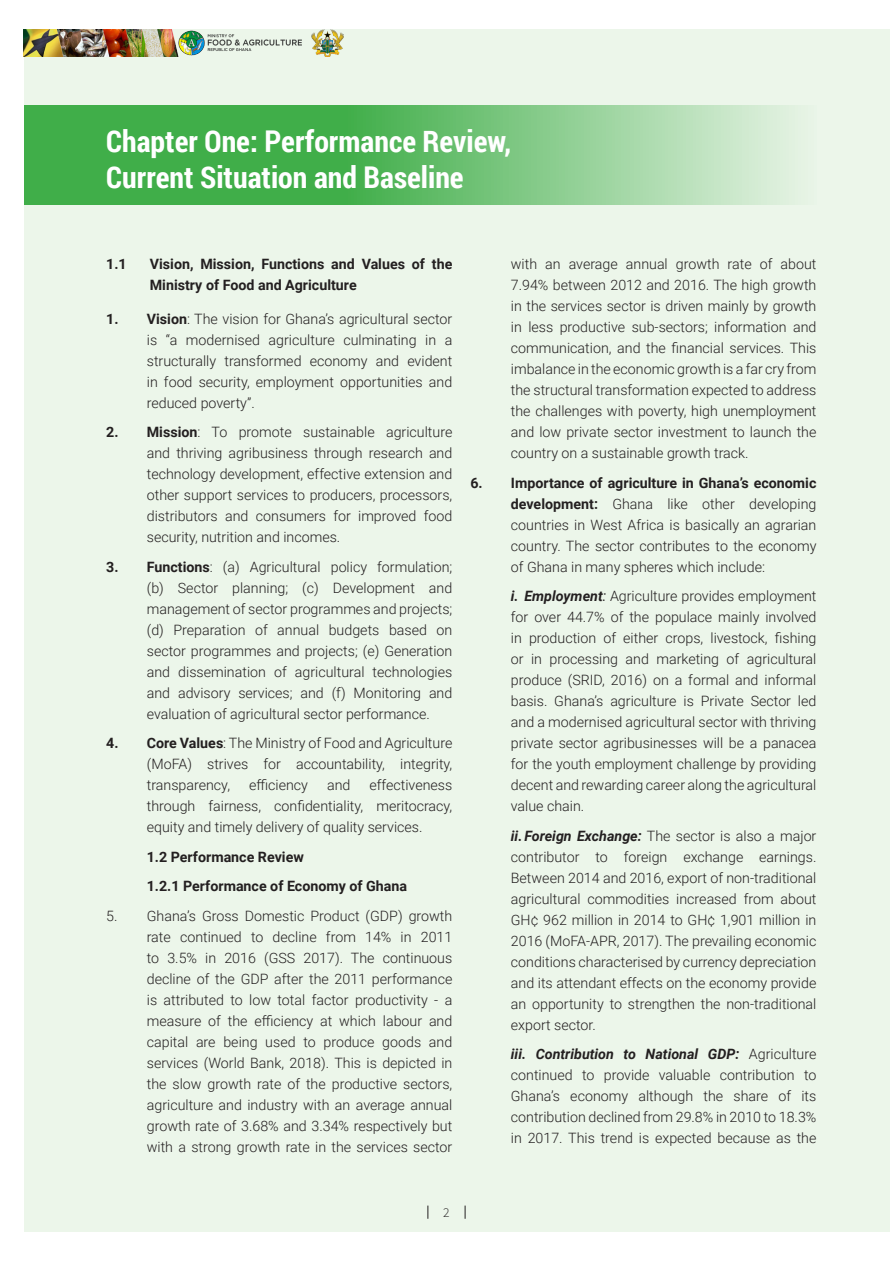
<style>
.page{position:relative;width:893px;height:1263px;background:#fff}
.page>*{position:absolute;margin:0;border:0;box-sizing:border-box;transform-origin:0 0}
.t1{font:700 30px/36px "Roboto Condensed";color:#fff}
.bullets_body{font:300 14.25px/21px "Roboto";color:#231f20;text-align:justify}
.body{font:700 14.25px/21px "Roboto";color:#231f20}
.bullets_body-2{font:700 14.25px "Roboto";color:#231f20}
.t2{font:300 13.5px "Source Sans Pro";color:#231f20}
.s1{font-weight:700}
.s2{font-weight:700;font-style:italic}
.s3{font-weight:400;font-style:italic}
</style>
<div class="page">
<div style="left:24px;top:30px;width:866px;height:1202px;background:#ecf6ea"></div>
<svg style="left:465px;top:1205px;width:1px;height:14px"></svg>
<svg style="left:427px;top:1205px;width:1px;height:14px"></svg>
<img style="left:24px;top:30px;width:278px;height:27px">
<img style="left:311px;top:30px;width:32px;height:27px">
<svg style="left:24px;top:105px;width:771px;height:99px;background:#6fc175"></svg>
<h1 class="t1" style="left:106px;top:122px;width:406px">Chapter One: Performance Review,<br>Current Situation and Baseline</h1>
<p class="body" style="left:106px;top:253px;width:22px">1.1</p>
<p class="body" style="left:150px;top:253px;width:304px">Vision, Mission, Functions and Values of the<br>Ministry of Food and Agriculture</p>
<p class="bullets_body" style="left:147px;top:308px;width:307px;text-indent:-40px"><span class="s1">1. Vision</span>: The vision for Ghana’s agricultural sector is “a modernised agriculture culminating in a structurally transformed economy and evident in food security, employment opportunities and reduced poverty”.</p>
<p class="bullets_body" style="left:147px;top:421px;width:307px;text-indent:-40px"><span class="s1">2. Mission</span>: To promote sustainable agriculture and thriving agribusiness through research and technology development, effective extension and other support services to producers, processors, distributors and consumers for improved food security, nutrition and incomes.</p>
<p class="bullets_body" style="left:147px;top:556px;width:307px;text-indent:-40px"><span class="s1">3. Functions</span>: (a) Agricultural policy formulation; (b) Sector planning; (c) Development and management of sector programmes and projects; (d) Preparation of annual budgets based on sector programmes and projects; (e) Generation and dissemination of agricultural technologies and advisory services; and (f) Monitoring and evaluation of agricultural sector performance.</p>
<p class="bullets_body" style="left:147px;top:732px;width:307px;text-indent:-40px"><span class="s1">4. Core Values</span>: The Ministry of Food and Agriculture (MoFA) strives for accountability, integrity, transparency,</p>
<p class="bullets_body" style="left:147px;top:774px;width:307px;text-indent:223px">effectiveness through fairness, confidentiality, meritocracy, equity and timely delivery of quality services.</p>
<p class="bullets_body-2" style="left:147px;top:847px;width:159px">1.2 Performance Review</p>
<p class="bullets_body-2" style="left:147px;top:876px;width:262px">1.2.1 Performance of Economy of Ghana</p>
<p class="bullets_body" style="left:147px;top:905px;width:307px;text-indent:-40px">5. Ghana’s Gross Domestic Product (GDP) growth rate continued to decline from 14% in 2011 to 3.5% in 2016 (GSS 2017). The continuous decline of the GDP after the 2011 performance is attributed to low total factor productivity - a measure of the efficiency at which labour and capital are being used to produce goods and services (World Bank, 2018). This is depicted in the slow growth rate of the productive sectors, agriculture and industry with an average annual growth rate of 3.68% and 3.34% respectively but with a strong growth rate in the services sector</p>
<p class="bullets_body" style="left:249px;top:774px;width:60px">efficiency</p>
<p class="bullets_body" style="left:327px;top:774px;width:25px">and</p>
<p class="bullets_body" style="left:511px;top:253px;width:307px">with an average annual growth rate of about 7.94% between 2012 and 2016. The high growth in the services sector is driven mainly by growth in less productive sub-sectors; information and communication, and the financial services. This imbalance in the economic growth is a far cry from the structural transformation expected to address the challenges with poverty, high unemployment and low private sector investment to launch the country on a sustainable growth track.</p>
<p class="bullets_body" style="left:511px;top:471px;width:307px;text-indent:-40px"><span class="s1">6. Importance of agriculture in Ghana’s economic development:</span> Ghana like other developing countries in West Africa is basically an agrarian country. The sector contributes to the economy of Ghana in many spheres which include:</p>
<p class="bullets_body" style="left:511px;top:585px;width:307px"><span class="s2">i. Employment</span><span class="s3">:</span> Agriculture provides employment for over 44.7% of the populace mainly involved in production of either crops, livestock, fishing or in processing and marketing of agricultural produce (SRID, 2016) on a formal and informal basis. Ghana’s agriculture is Private Sector led and a modernised agricultural sector with thriving private sector agribusinesses will be a panacea for the youth employment challenge by providing decent and rewarding career along the agricultural value chain.</p>
<p class="bullets_body" style="left:511px;top:824px;width:307px"><span class="s2">ii. Foreign Exchange:</span> The sector is also a major contributor to foreign exchange earnings.<br>Between 2014 and 2016, export of non-traditional agricultural commodities increased from about GH¢ 962 million in 2014 to GH¢ 1,901 million in 2016 (MoFA-APR, 2017). The prevailing economic conditions characterised by currency depreciation and its attendant effects on the economy provide an opportunity to strengthen the non-traditional export sector.</p>
<p class="bullets_body" style="left:511px;top:1043px;width:307px"><span class="s2">iii. Contribution to National GDP:</span> Agriculture continued to provide valuable contribution to Ghana’s economy although the share of its contribution declined from 29.8% in 2010 to 18.3% in 2017. This trend is expected because as the</p>
<p class="t2" style="left:443px;top:1204px;width:8px">2</p>
</div>
